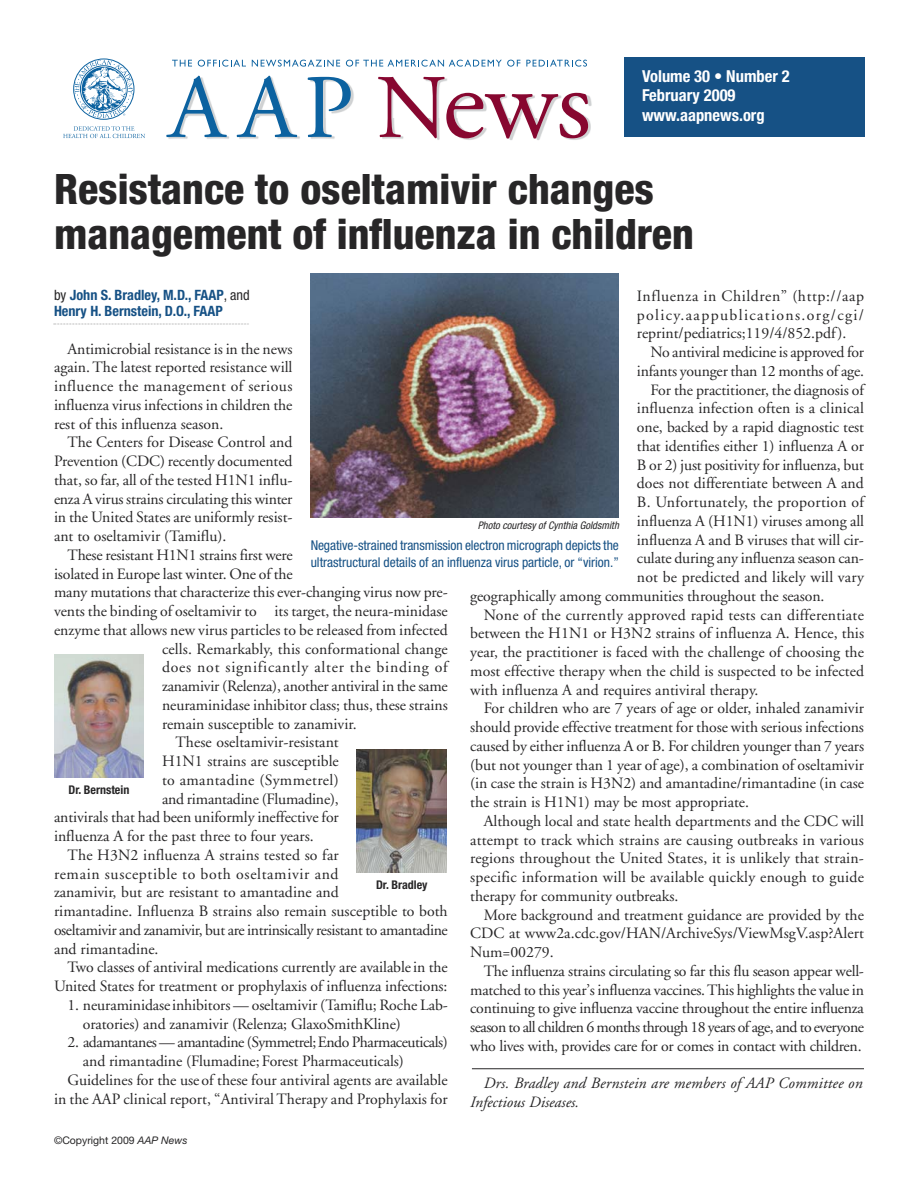
<style>
.page{position:relative;width:918px;height:1188px;background:#fff}
.page>*{position:absolute;margin:0;border:0;box-sizing:border-box;transform-origin:0 0}
.t1{font:800 condensed 42px/45px "Helvetica Neue";color:#272627}
.t2{font:700 condensed 16.5px/19.5px "Helvetica Neue";color:#fff}
.t3{font:15.75px/18.8px "Adobe Garamond";color:#272627;text-align:justify}
.t4{font:15.75px "Adobe Garamond";letter-spacing:.02em;color:#272627}
.t5{font:italic 15.75px/18.8px "Adobe Garamond";letter-spacing:.01em;color:#272627}
.t6{font:15.75px "Adobe Garamond";letter-spacing:-.025em;color:#272627}
.t7{font:15.75px "Adobe Garamond";letter-spacing:-.035em;color:#272627}
.t8{font:15.75px "Adobe Garamond";letter-spacing:-.03em;color:#272627}
.t9{font:15.75px "Adobe Garamond";letter-spacing:.05em;color:#272627}
.t10{font:15.75px "Adobe Garamond";letter-spacing:.04em;color:#272627}
.t11{font:15.75px "Adobe Garamond";letter-spacing:.025em;color:#272627}
.t12{font:700 condensed 14.25px/16.5px "Helvetica Neue";color:#165185}
.t13{font:condensed 13.5px/16.5px "Helvetica Neue";letter-spacing:-.005em;color:#165185}
.t14{font:700 condensed 12px "Helvetica Neue";color:#272627}
.t15{font:italic condensed 10.5px "Helvetica Neue";color:#272627}
.t16{font:10.5px "Helvetica Neue";color:#272627}
.s1{font-weight:400;color:#272627}
.s2{font-style:italic}
</style>
<div class="page">
<img style="left:167px;top:59px;width:425px;height:81px">
<svg style="left:166px;top:76px;width:61px;height:61px"></svg>
<svg style="left:237px;top:76px;width:60px;height:61px"></svg>
<svg style="left:307px;top:77px;width:44px;height:60px"></svg>
<svg style="left:378px;top:77px;width:210px;height:62px"></svg>
<svg style="left:172px;top:60px;width:20px;height:7px"></svg>
<svg style="left:198px;top:60px;width:48px;height:7px"></svg>
<svg style="left:252px;top:60px;width:88px;height:7px"></svg>
<svg style="left:346px;top:60px;width:174px;height:7px"></svg>
<svg style="left:526px;top:60px;width:61px;height:7px"></svg>
<svg style="left:63px;top:126px;width:82px;height:12px"></svg>
<svg style="left:74px;top:60px;width:59px;height:58px"></svg>
<div style="left:624px;top:57px;width:240px;height:79px;background:#165185"></div>
<svg style="left:54px;top:324px;width:195px;height:1px"></svg>
<img style="left:310px;top:273px;width:309px;height:245px">
<img style="left:54px;top:655px;width:90px;height:123px">
<img style="left:357px;top:750px;width:90px;height:123px">
<hr style="left:472px;top:1068px;width:392px;height:1px;background:#272627">
<p class="t2" style="left:642px;top:67px;width:149px">Volume 30 • Number 2<br>February 2009 www.aapnews.org</p>
<h1 class="t1" style="left:54px;top:170px;width:641px">Resistance to oseltamivir changes management of influenza in children</h1>
<p class="t12" style="left:54px;top:288px;width:197px"><span class="s1">by</span> John S. Bradley, M.D., FAAP<span class="s1">, and<br></span>Henry H. Bernstein, D.O., FAAP</p>
<p class="t3" style="left:54px;top:341px;width:240px;text-indent:13px">Antimicrobial resistance is in the news again. The latest reported resistance will influence the management of serious influenza virus infections in children the rest of this influenza season.</p>
<p class="t3" style="left:54px;top:435px;width:240px;text-indent:13px">The Centers for Disease Control and Prevention (CDC) recently documented that, so far, all of the tested H1N1 influ - enza A virus strains circulating this winter in the United States are uniformly resist&shy;ant to oseltamivir (Tamiflu).</p>
<p class="t3" style="left:68px;top:547px;width:227px">These resistant H1N1 strains first were</p>
<p class="t3" style="left:54px;top:566px;width:240px">isolated in Europe last winter. One of the</p>
<p class="t3" style="left:54px;top:585px;width:395px">many mutations that characterize this ever-changing virus now pre-</p>
<p class="t3" style="left:54px;top:603px;width:395px">vents the binding of oseltamivir to its target, the neura-minidase</p>
<p class="t3" style="left:54px;top:622px;width:395px">enzyme that allows new virus particles to be released from infected</p>
<p class="t3" style="left:162px;top:641px;width:287px">cells. Remarkably, this conformational change</p>
<p class="t9" style="left:162px;top:661px;width:287px">does not significantly alter the binding of</p>
<p class="t3" style="left:162px;top:678px;width:287px">zanamivir (Relenza), another anti viral in the same</p>
<p class="t3" style="left:162px;top:697px;width:287px">neuraminidase inhibitor class; thus, these strains</p>
<p class="t3" style="left:162px;top:716px;width:196px">remain susceptible to zanamivir.</p>
<p class="t3" style="left:175px;top:735px;width:165px">These oseltami vir-resistant</p>
<p class="t3" style="left:162px;top:753px;width:178px">H1N1 strains are susceptible</p>
<p class="t11" style="left:162px;top:774px;width:178px">to amantadine (Symmetrel)</p>
<p class="t3" style="left:162px;top:791px;width:178px">and rim an tadine (Flu ma dine),</p>
<p class="t3" style="left:54px;top:810px;width:286px">antivirals that had been uniformly ineffective for</p>
<p class="t3" style="left:54px;top:828px;width:261px">influenza A for the past three to four years.</p>
<p class="t3" style="left:68px;top:847px;width:273px">The H3N2 influenza A strains tested so far</p>
<p class="t10" style="left:54px;top:867px;width:286px">remain susceptible to both oseltamivir and</p>
<p class="t3" style="left:54px;top:885px;width:286px">zanamivir, but are resistant to amantadine and</p>
<p class="t3" style="left:54px;top:903px;width:395px">rimantadine. Influenza B strains also remain susceptible to both</p>
<p class="t6" style="left:54px;top:924px;width:395px">oseltamivir and zanamivir, but are intrinsically resistant to amantadine</p>
<p class="t3" style="left:54px;top:941px;width:106px">and rimantadine.</p>
<p class="t3" style="left:68px;top:960px;width:382px">Two classes of antiviral medications currently are availablein the</p>
<p class="t3" style="left:54px;top:978px;width:395px">United States for treatment or prophylaxis of influenza infections:</p>
<p class="t3" style="left:83px;top:997px;width:366px;text-indent:-15px">1. neuraminidaseinhibitors — oseltamivir (Tamiflu; Roche Lab&shy;oratories) and zanamivir (Relenza; GlaxoSmithKline)</p>
<p class="t8" style="left:68px;top:1036px;width:382px">2. adamantanes — amantadine (Symmetrel;Endo Pharmaceuticals)</p>
<p class="t3" style="left:83px;top:1053px;width:323px">and rimantadine (Flumadine; Forest Pharmaceuticals)</p>
<p class="t3" style="left:68px;top:1072px;width:382px">Guidelines for the use of these four antiviral agents are available</p>
<p class="t3" style="left:54px;top:1091px;width:395px">in the AAP clinical report, “Antiviral Therapy and Prophylaxis for</p>
<p class="t3" style="left:637px;top:288px;width:229px">Influenza in Children” (http://aap policy.aappublications.org/cgi/ reprint/pediatrics;119/4/852.pdf).</p>
<p class="t3" style="left:650px;top:344px;width:215px">No antiviral medicine is approved for</p>
<p class="t3" style="left:637px;top:363px;width:229px">infants younger than 12 months of age.</p>
<p class="t3" style="left:650px;top:382px;width:215px">For the practitioner, the diagnosis of</p>
<p class="t3" style="left:637px;top:400px;width:229px">influenza infection often is a clinical</p>
<p class="t3" style="left:637px;top:419px;width:229px">one, backed by a rapid diagnostic test</p>
<p class="t3" style="left:637px;top:438px;width:229px">that identifies either 1) influenza A or</p>
<p class="t3" style="left:637px;top:457px;width:229px">B or 2) just positivity for influenza, but</p>
<p class="t3" style="left:637px;top:475px;width:229px">does not differentiate between A and</p>
<p class="t4" style="left:637px;top:496px;width:229px">B. Unfortunately, the proportion of</p>
<p class="t3" style="left:637px;top:513px;width:229px">influenza A (H1N1) viruses among all</p>
<p class="t3" style="left:637px;top:532px;width:229px">influenza A and B viruses that will cir-</p>
<p class="t3" style="left:637px;top:550px;width:228px">culate during any influenza season can-</p>
<p class="t3" style="left:637px;top:569px;width:229px">not be predicted and likely will vary</p>
<p class="t3" style="left:470px;top:588px;width:356px">geographically among communities throughout the season.</p>
<p class="t4" style="left:484px;top:608px;width:382px">None of the currently approved rapid tests can differentiate</p>
<p class="t3" style="left:470px;top:625px;width:395px">between the H1N1 or H3N2 strains of influenza A. Hence, this</p>
<p class="t3" style="left:470px;top:644px;width:395px">year, the practitioner is faced with the challenge of choosing the</p>
<p class="t3" style="left:470px;top:663px;width:395px">most effective therapy when the child is suspected to be infected</p>
<p class="t3" style="left:470px;top:682px;width:290px">with influenza A and requires antiviral therapy.</p>
<p class="t3" style="left:484px;top:700px;width:382px">For children who are 7 years of age or older, inhaled zanamivir</p>
<p class="t3" style="left:470px;top:719px;width:395px">should provide effective treatment for those with serious infections</p>
<p class="t3" style="left:470px;top:738px;width:395px">caused by either influenza A or B. For children younger than 7 years</p>
<p class="t3" style="left:470px;top:757px;width:395px">(but not younger than 1 year of age), a combination of oseltamivir</p>
<p class="t3" style="left:470px;top:775px;width:395px">(in case the strain is H3N2) and amantadine/rimantadine (in case</p>
<p class="t3" style="left:470px;top:794px;width:280px">the strain is H1N1) may be most appropriate.</p>
<p class="t3" style="left:484px;top:813px;width:382px">Although local and state health departments and the CDC will</p>
<p class="t3" style="left:470px;top:832px;width:395px">attempt to track which strains are causing outbreaks in various</p>
<p class="t3" style="left:470px;top:850px;width:395px">regions throughout the United States, it is unlikely that strain-</p>
<p class="t4" style="left:470px;top:871px;width:395px">specific information will be available quickly enough to guide</p>
<p class="t3" style="left:470px;top:888px;width:210px">therapy for community outbreaks.</p>
<p class="t3" style="left:484px;top:907px;width:382px">More background and treatment guidance are provided by the</p>
<p class="t3" style="left:470px;top:925px;width:395px">CDC at www2a.cdc.gov/HAN/ArchiveSys/ViewMsgV.asp?Alert</p>
<p class="t3" style="left:470px;top:944px;width:85px">Num=00279.</p>
<p class="t3" style="left:484px;top:963px;width:382px">The influenza strains circulating so far this flu season appear well-</p>
<p class="t3" style="left:470px;top:982px;width:395px">matched to this year’s influenza vaccines. This highlights the value in</p>
<p class="t3" style="left:470px;top:1000px;width:395px">continuing to give influenza vaccine throughout the entire influenza</p>
<p class="t7" style="left:470px;top:1021px;width:395px">season to all children 6 months through 18 years of age, and to everyone</p>
<p class="t3" style="left:470px;top:1038px;width:393px">who lives with, provides care for or comes in contact with children.</p>
<p class="t5" style="left:470px;top:1075px;width:394px;text-indent:13px">Drs. Bradley and Bernstein are members of AAP Committee on<br>Infectious Diseases.</p>
<p class="t15" style="left:478px;top:522px;width:145px">Photo courtesy of Cynthia Goldsmith</p>
<p class="t13" style="left:311px;top:539px;width:310px">Negative-strained transmission electron micrograph depicts the ultrastructural details of an influenza virus particle, or “virion.”</p>
<p class="t14" style="left:69px;top:785px;width:62px">Dr. Bernstein</p>
<p class="t14" style="left:376px;top:880px;width:53px">Dr. Bradley</p>
<p class="t16" style="left:54px;top:1137px;width:135px">©Copyright 2009 <span class="s2">AAP News</span></p>
</div>
